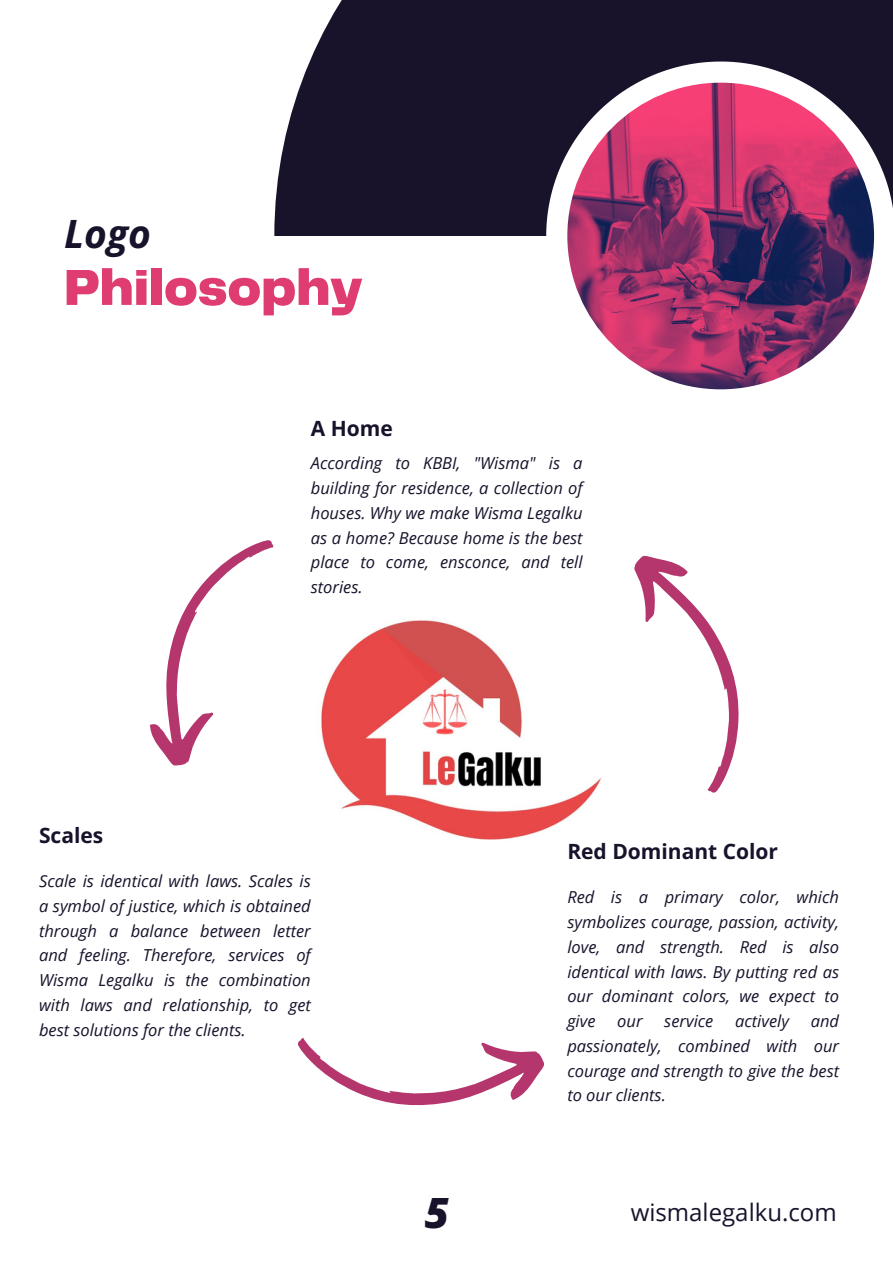
<style>
.page{position:relative;width:893px;height:1264px;background:#fff}
.page>*{position:absolute;margin:0;border:0;box-sizing:border-box;transform-origin:0 0}
.t1{font:900 52.5px "Telegraf";color:#df3c71}
.t2{font:italic 800 41.7px "Open Sans";color:#18122b}
.t3{font:italic 700 39px "Open Sans";color:#18122b}
.t4{font:24px "Open Sans";color:#18122b}
.t5{font:700 21px "Open Sans";color:#18122b}
.t6{font:italic 16.5px/24.8px "Open Sans";color:#18122b;text-align:justify}
</style>
<div class="page">
<div style="left:274px;top:0;width:618px;height:236px;background:#18122b"></div>
<svg style="left:546px;top:62px;width:346px;height:328px"></svg>
<img style="left:567px;top:83px;width:307px;height:306px;border-radius:50%">
<img style="left:242px;top:493px;width:451px;height:451px;border-radius:50%">
<svg style="left:150px;top:540px;width:125px;height:235px"></svg>
<svg style="left:298px;top:1037px;width:246px;height:69px"></svg>
<svg style="left:617px;top:550px;width:122px;height:245px"></svg>
<p class="t3" style="left:64px;top:206px;width:88px">Logo</p>
<h2 class="t1" style="left:64px;top:265px;width:299px">Philosophy</h2>
<p class="t5" style="left:311px;top:413px;width:83px">A Home</p>
<p class="t5" style="left:39px;top:820px;width:66px">Scales</p>
<h1 class="t6" style="left:311px;top:450px;width:273px">According to KBBI, "Wisma" is a building for residence, a collection of houses. Why we make Wisma Legalku as a home? Because home is the best place to come, ensconce, and tell stories.</h1>
<p class="t5" style="left:567px;top:836px;width:212px">Red Dominant Color</p>
<h4 class="t6" style="left:39px;top:868px;width:273px">Scale is identical with laws. Scales is a symbol of justice, which is obtained through a balance between letter and feeling. Therefore, services of Wisma Legalku is the combination with laws and relationship, to get best solutions for the clients.</h4>
<p class="t6" style="left:567px;top:884px;width:273px">Red is a primary color, which symbolizes courage, passion, activity, love, and strength. Red is also identical with laws. By putting red as our dominant colors, we expect to give</p>
<p class="t6" style="left:567px;top:1008px;width:273px;text-indent:243px">and passionately, combined with our courage and strength to give the best to our clients.</p>
<p class="t6" style="left:617px;top:1008px;width:27px">our</p>
<p class="t6" style="left:664px;top:1008px;width:51px">service</p>
<p class="t6" style="left:735px;top:1008px;width:55px">actively</p>
<h4 class="t2" style="left:425px;top:1183px;width:26px">5</h4>
<p class="t4" style="left:630px;top:1195px;width:207px">wismalegalku.com</p>
</div>
